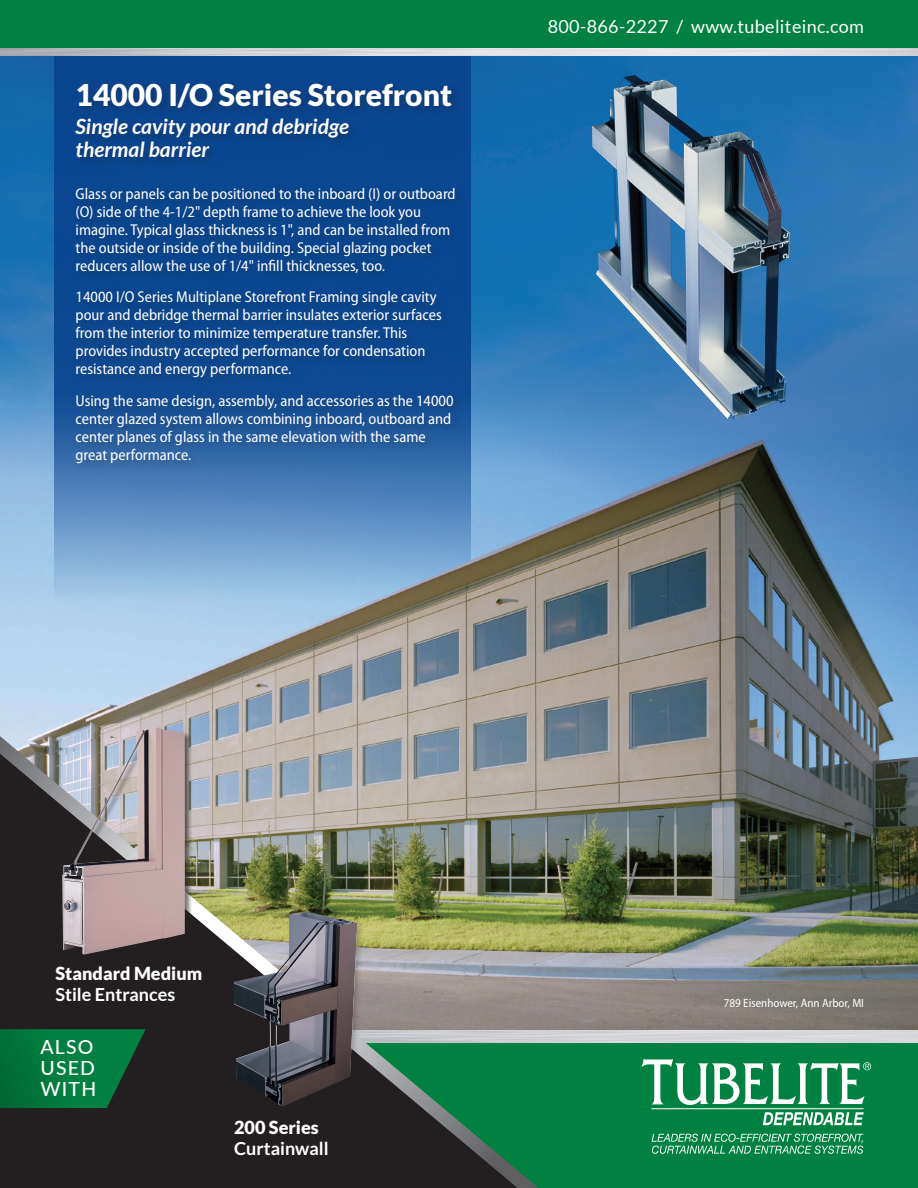
<style>
.page{position:relative;width:918px;height:1188px;background:#fff}
.page>*{position:absolute;margin:0;border:0;box-sizing:border-box;transform-origin:0 0}
.t1{font:900 30px "Lato";color:#fff}
.t2{font:italic 700 21px/22.5px "Lato";color:#fff}
.t3{font:500 19.5px "Lato";letter-spacing:.06em;color:#fff}
.t4{font:18px "Lato";letter-spacing:.02em;color:#fff}
.text{font:900 18px/21px "Lato";color:#fff}
.text-2{font:700 18px/21px "Lato";color:#fff}
.t5{font:semi-condensed 15.75px/18px "Myriad Pro";color:#fff}
.t6{font:semi-condensed 12px "Myriad Pro";color:#fff}
.s1{font-weight:700}
.s2{font-weight:900}
</style>
<div class="page">
<img style="left:0;top:55px;width:918px;height:384px">
<div style="left:54px;top:54px;width:417px;height:554px;background:#09428e"></div>
<div style="left:0;top:0;width:918px;height:54px;background:#008141"></div>
<img style="left:0;top:49px;width:918px;height:6px">
<div style="left:71px;top:78px;width:395px;height:396px;background:#231f20;opacity:.35"></div>
<img style="left:592px;top:75px;width:198px;height:344px">
<img style="left:0;top:439px;width:918px;height:591px">
<div style="left:0;top:1038px;width:918px;height:150px;background:#008141"></div>
<img style="left:539px;top:1030px;width:379px;height:12px">
<svg style="left:652px;top:1134px;width:211px;height:20px"></svg>
<hr style="left:651px;top:1108px;width:213px;height:1px;background:#fff">
<svg style="left:642px;top:1059px;width:229px;height:46px"></svg>
<svg style="left:763px;top:1112px;width:101px;height:13px"></svg>
<img style="left:0;top:736px;width:539px;height:452px">
<div style="left:230px;top:1116px;width:108px;height:49px;background:#231f20"></div>
<div style="left:231px;top:909px;width:134px;height:205px;background:#231f20;opacity:.25"></div>
<img style="left:234px;top:912px;width:123px;height:194px">
<div style="left:63px;top:728px;width:130px;height:235px;background:#231f20;opacity:.6"></div>
<img style="left:62px;top:729px;width:123px;height:226px">
<div style="left:0;top:1025px;width:155px;height:93px;background:#231f20"></div>
<svg style="left:0;top:1029px;width:146px;height:79px"></svg>
<p class="t1" style="left:76px;top:77px;width:378px">14000 I/O Series Storefront</p>
<p class="t2" style="left:76px;top:116px;width:275px">Single cavity pour and debridge thermal barrier</p>
<p class="t5" style="left:76px;top:184px;width:382px">Glass or panels can be positioned to the inboard (I) or outboard (O) side of the 4-1/2" depth frame to achieve the look you imagine. Typical glass thickness is 1", and can be installed from the outside or inside of the building. Special glazing pocket reducers allow the use of 1/4" infill thicknesses, too.</p>
<p class="t5" style="left:76px;top:288px;width:368px">14000 I/O Series Multiplane Storefront Framing single cavity pour and debridge thermal barrier insulates exterior surfaces from the interior to minimize temperature transfer. This provides industry accepted performance for condensation resistance and energy performance.</p>
<p class="t5" style="left:76px;top:391px;width:379px">Using the same design, assembly, and accessories as the 14000 center glazed system allows combining inboard, outboard and center planes of glass in the same elevation with the same great performance.</p>
<p class="t4" style="left:548px;top:16px;width:318px">800-866-2227 / www.tubeliteinc.com</p>
<p class="text" style="left:56px;top:963px;width:148px">Standard Medium<br><span class="s1">Stile Entrances</span></p>
<p class="t3" style="left:40px;top:1033px;width:55px">ALSO</p>
<p class="t3" style="left:40px;top:1054px;width:56px">USED</p>
<p class="t3" style="left:40px;top:1075px;width:57px">WITH</p>
<p class="text-2" style="left:234px;top:1116px;width:96px"><span class="s2">200 Series<br></span>Curtainwall</p>
<p class="t6" style="left:724px;top:996px;width:142px">789 Eisenhower, Ann Arbor, MI</p>
</div>
